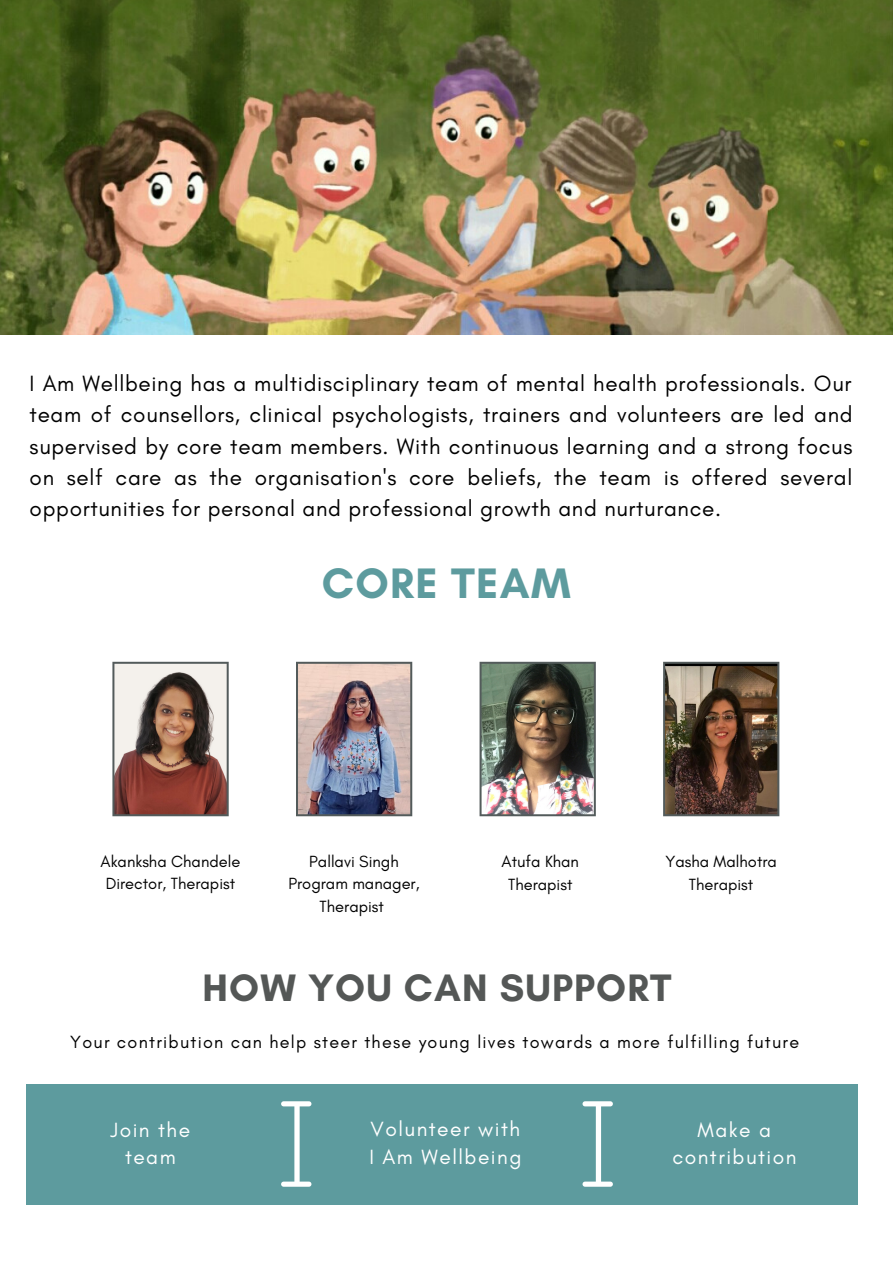
<style>
.page{position:relative;width:893px;height:1264px;background:#fff}
.page>*{position:absolute;margin:0;border:0;box-sizing:border-box;transform-origin:0 0}
.t1{font:700 43.35px "Glacial Indifference";letter-spacing:.03em;color:#5d9b9e}
.t2{font:700 39px "Glacial Indifference";letter-spacing:.03em;color:#545756}
.t3{font:22.5px/31.5px "Glacial Indifference";letter-spacing:.03em;color:#000;text-align:justify}
.t4{font:21px/26.8px "Glacial Indifference";letter-spacing:.07em;color:#fff;text-align:center}
.t5{font:18px "Glacial Indifference";letter-spacing:.07em;color:#000}
.t6{font:16.5px/22.5px "Glacial Indifference";color:#000;text-align:center}
</style>
<div class="page">
<div style="left:26px;top:1083px;width:831px;height:121px;background:#5d9b9e"></div>
<img style="left:0;top:0;width:892px;height:334px">
<svg style="left:281px;top:1101px;width:30px;height:85px"></svg>
<svg style="left:582px;top:1101px;width:31px;height:85px"></svg>
<svg style="left:112px;top:661px;width:117px;height:155px"></svg>
<img style="left:296px;top:661px;width:116px;height:155px">
<img style="left:479px;top:661px;width:116px;height:155px">
<img style="left:663px;top:661px;width:116px;height:155px">
<p class="t3" style="left:30px;top:367px;width:824px">I Am Wellbeing has a multidisciplinary team of mental health professionals. Our team of counsellors, clinical psychologists, trainers and volunteers are led and supervised by core team members. With continuous learning and a strong focus on self care as the organisation's core beliefs, the team is offered several opportunities for personal and professional growth and nurturance.</p>
<h1 class="t1" style="left:322px;top:557px;width:250px">CORE TEAM</h1>
<p class="t6" style="left:100px;top:849px;width:141px">Akanksha Chandele<br>Director, Therapist</p>
<p class="t6" style="left:288px;top:849px;width:133px">Pallavi Singh<br>Program manager,<br>Therapist</p>
<p class="t6" style="left:501px;top:850px;width:79px">Atufa Khan<br>Therapist</p>
<p class="t6" style="left:665px;top:850px;width:113px">Yasha Malhotra<br>Therapist</p>
<h2 class="t2" style="left:202px;top:964px;width:470px">HOW YOU CAN SUPPORT</h2>
<p class="t5" style="left:70px;top:1031px;width:730px">Your contribution can help steer these young lives towards a more fulfilling future</p>
<p class="t4" style="left:111px;top:1115px;width:81px">Join the team</p>
<p class="t4" style="left:369px;top:1115px;width:154px;text-align:left">Volunteer with<br>I Am Wellbeing</p>
<p class="t4" style="left:672px;top:1115px;width:125px">Make a contribution</p>
</div>
